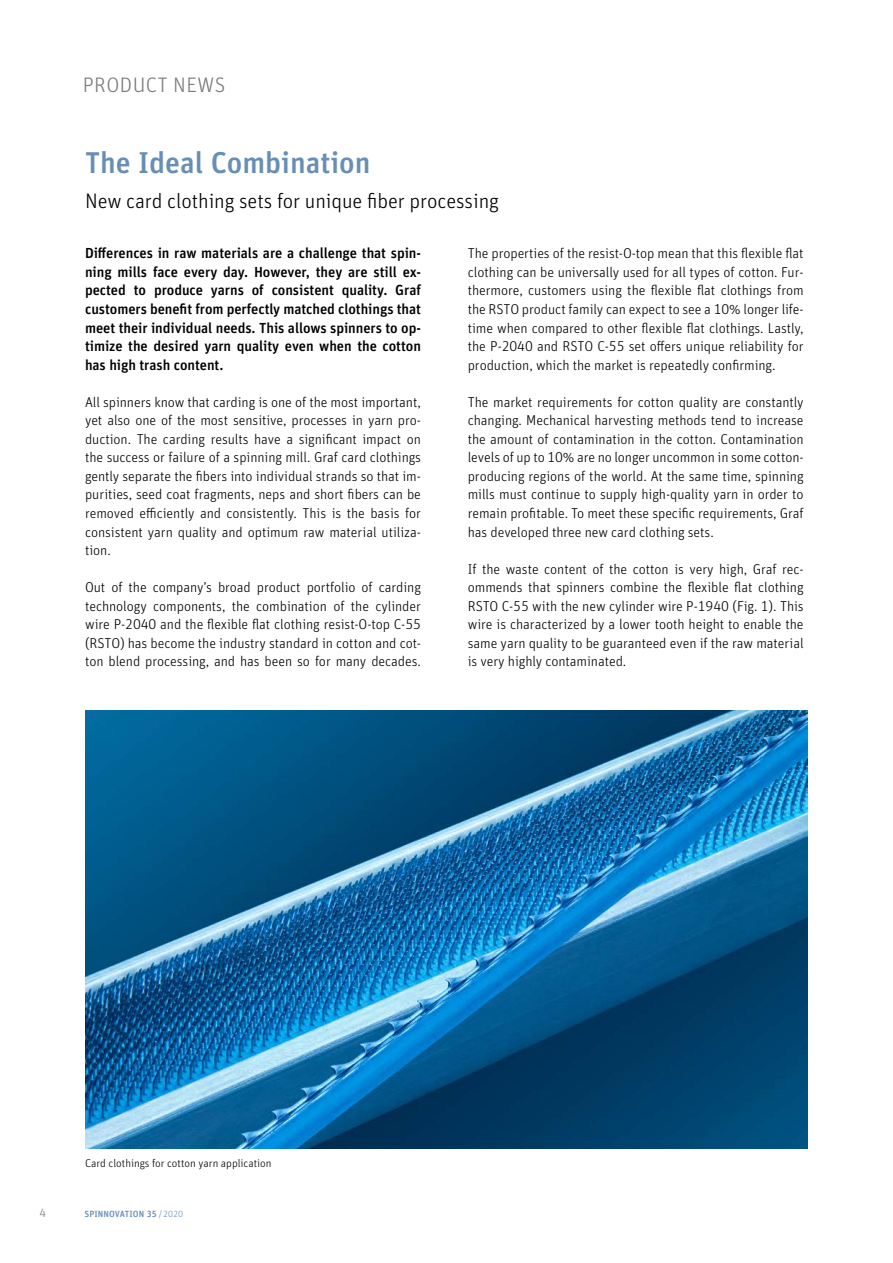
<style>
.page{position:relative;width:893px;height:1263px;background:#fff}
.page>*{position:absolute;margin:0;border:0;box-sizing:border-box;transform-origin:0 0}
.t1{font:500 30px "Unit Pro";color:#688eb5}
.t2{font:300 21px "Unit Pro";letter-spacing:-.005em;color:#000}
.t3{font:300 21px "Unit Pro";letter-spacing:.02em;color:#7c7b7b}
.t4{font:500 14.55px/18.6px "Unit Pro";letter-spacing:-.005em;color:#000;text-align:justify}
.t5{font:300 14.25px/18.6px "Unit Pro";letter-spacing:-.005em;color:#000;text-align:justify}
.t6{font:300 12px "Unit Pro";color:#7c7b7b}
.t7{font:300 11.25px "Unit Pro";color:#000}
.t8{font:500 9px "Unit Pro";letter-spacing:.01em;color:#688eb5}
.s1{font-weight:300}
</style>
<div class="page">
<img style="left:85px;top:710px;width:723px;height:438px">
<h2 class="t3" style="left:83px;top:70px;width:144px">PRODUCT NEWS</h2>
<h1 class="t1" style="left:85px;top:140px;width:287px">The Ideal Combination</h1>
<h2 class="t2" style="left:85px;top:186px;width:415px">New card clothing sets for unique fiber processing</h2>
<p class="t4" style="left:85px;top:243px;width:337px">Differences in raw materials are a challenge that spin&shy;ning mills face every day. However, they are still ex&shy;pected to produce yarns of consistent quality. Graf customers benefit from perfectly matched clothings that meet their individual needs. This allows spinners to op&shy;timize the desired yarn quality even when the cotton has high trash content.</p>
<p class="t5" style="left:85px;top:392px;width:337px">All spinners know that carding is one of the most important, yet also one of the most sensitive, processes in yarn pro&shy;duction. The carding results have a significant impact on the success or failure of a spinning mill. Graf card clothings gently separate the fibers into individual strands so that im&shy;purities, seed coat fragments, neps and short fibers can be removed efficiently and consistently. This is the basis for consistent yarn quality and optimum raw material utiliza&shy;tion.</p>
<p class="t5" style="left:85px;top:577px;width:337px">Out of the company’s broad product portfolio of carding technology components, the combination of the cylinder wire P-2040 and the flexible flat clothing resist-O-top C-55 (RSTO) has become the industry standard in cotton and cot&shy;ton blend processing, and has been so for many decades.</p>
<p class="t5" style="left:468px;top:243px;width:337px">The properties of the resist-O-top mean that this flexible flat clothing can be universally used for all types of cotton. Fur&shy;thermore, customers using the flexible flat clothings from the RSTO product family can expect to see a 10% longer life&shy;time when compared to other flexible flat clothings. Lastly, the P-2040 and RSTO C-55 set offers unique reliability for production, which the market is repeatedly confirming.</p>
<p class="t5" style="left:468px;top:392px;width:337px">The market requirements for cotton quality are constantly changing. Mechanical harvesting methods tend to increase the amount of contamination in the cotton. Contamination levels of up to 10% are no longer uncommon in some cotton&shy;producing regions of the world. At the same time, spinning mills must continue to supply high-quality yarn in order to remain profitable. To meet these specific requirements, Graf has developed three new card clothing sets.</p>
<p class="t5" style="left:468px;top:559px;width:337px">If the waste content of the cotton is very high, Graf rec&shy;ommends that spinners combine the flexible flat clothing RSTO C-55 with the new cylinder wire P-1940 (Fig. 1). This wire is characterized by a lower tooth height to enable the same yarn quality to be guaranteed even if the raw material is very highly contaminated.</p>
<p class="t7" style="left:85px;top:1155px;width:188px">Card clothings for cotton yarn application</p>
<p class="t6" style="left:39px;top:1205px;width:8px">4</p>
<p class="t8" style="left:84px;top:1207px;width:100px">SPINNOVATION 35 <span class="s1">/2020</span></p>
</div>
